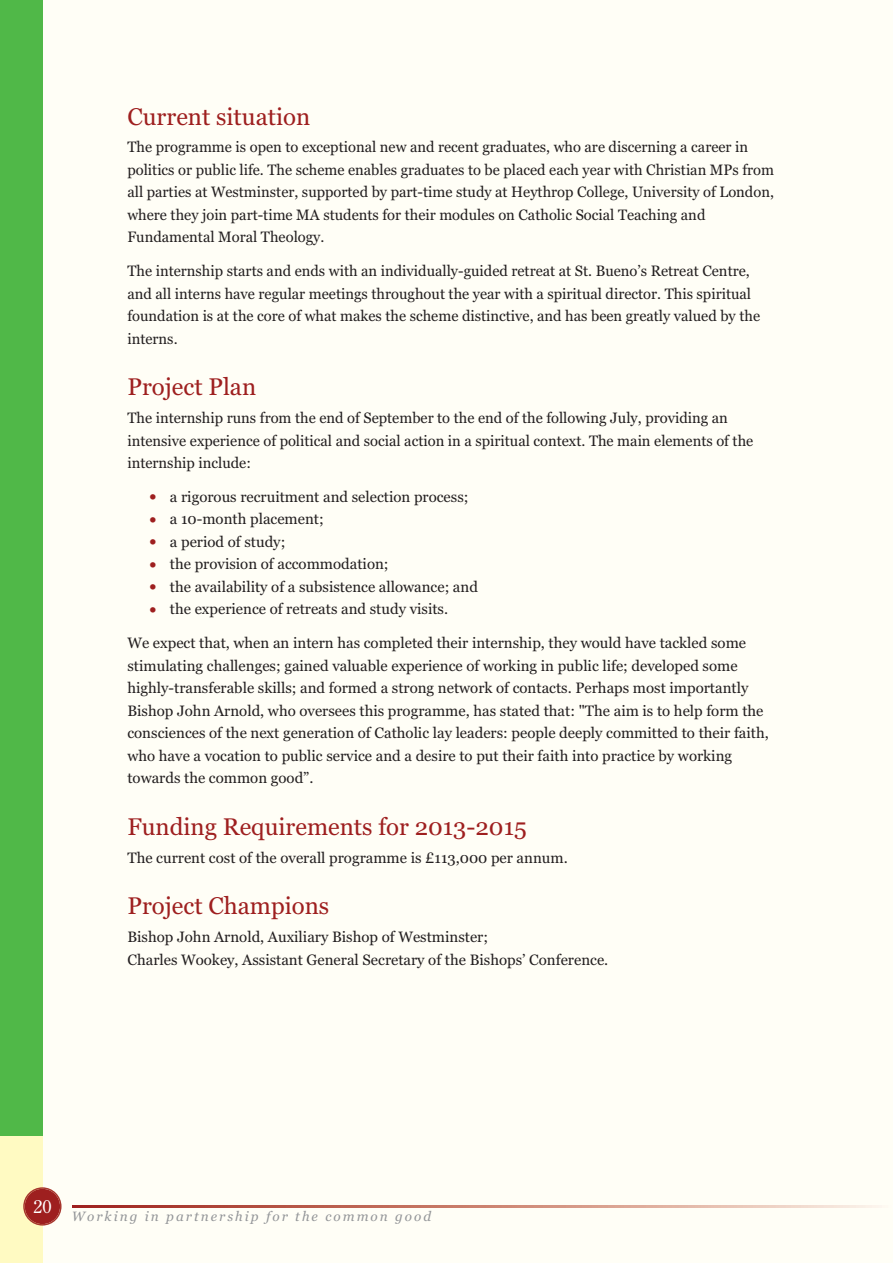
<style>
.page{position:relative;width:893px;height:1263px;background:#fff}
.page>*{position:absolute;margin:0;border:0;box-sizing:border-box;transform-origin:0 0}
.t1{font:24px "Georgia";color:#9e1f1f}
.t2{font:18px "Century Old Style";color:#fff}
.t3{font:15px/22.5px "Georgia";color:#231f20}
.t4{font:italic 13.5px "Georgia";letter-spacing:.15em;color:#939598}
.s1{font-size:21px;color:#9e1f1f}
</style>
<div class="page">
<div style="left:0;top:0;width:892px;height:1263px;background:#fffef6"></div>
<div style="left:0;top:0;width:42px;height:1263px;background:#fffac2"></div>
<div style="left:0;top:0;width:42px;height:1135px;background:#50b848"></div>
<svg style="left:23px;top:1187px;width:39px;height:39px"></svg>
<img style="left:72px;top:1206px;width:800px;height:1px">
<h1 class="t1" style="left:127px;top:106px;width:184px">Current situation</h1>
<p class="t3" style="left:127px;top:137px;width:648px">The programme is open to exceptional new and recent graduates, who are discerning a career in politics or public life. The scheme enables graduates to be placed each year with Christian MPs from all parties at Westminster, supported by part-time study at Heythrop College, University of London, where they join part-time MA students for their modules on Catholic Social Teaching and Fundamental Moral Theology.</p>
<p class="t3" style="left:127px;top:261px;width:634px">The internship starts and ends with an individually-guided retreat at St. Bueno’s Retreat Centre, and all interns have regular meetings throughout the year with a spiritual director. This spiritual foundation is at the core of what makes the scheme distinctive, and has been greatly valued by the interns.</p>
<h1 class="t1" style="left:127px;top:377px;width:130px">Project Plan</h1>
<p class="t3" style="left:127px;top:408px;width:627px">The internship runs from the end of September to the end of the following July, providing an intensive experience of political and social action in a spiritual context. The main elements of the internship include:</p>
<p class="t3" style="left:149px;top:486px;width:321px"><span class="s1">•</span> a rigorous recruitment and selection process;</p>
<p class="t3" style="left:149px;top:509px;width:177px"><span class="s1">•</span> a 10-month placement;</p>
<p class="t3" style="left:149px;top:531px;width:138px"><span class="s1">•</span> a period of study;</p>
<p class="t3" style="left:149px;top:554px;width:241px"><span class="s1">•</span> the provision of accommodation;</p>
<p class="t3" style="left:149px;top:576px;width:331px"><span class="s1">•</span> the availability of a subsistence allowance; and</p>
<p class="t3" style="left:149px;top:599px;width:301px"><span class="s1">•</span> the experience of retreats and study visits.</p>
<p class="t3" style="left:127px;top:633px;width:643px">We expect that, when an intern has completed their internship, they would have tackled some stimulating challenges; gained valuable experience of working in public life; developed some highly-transferable skills; and formed a strong network of contacts. Perhaps most importantly Bishop John Arnold, who oversees this programme, has stated that: "The aim is to help form the consciences of the next generation of Catholic lay leaders: people deeply committed to their faith, who have a vocation to public service and a desire to put their faith into practice by working towards the common good”.</p>
<h1 class="t1" style="left:127px;top:817px;width:401px">Funding Requirements for 2013-2015</h1>
<p class="t3" style="left:127px;top:847px;width:442px">The current cost of the overall programme is £113,000 per annum.</p>
<h1 class="t1" style="left:127px;top:896px;width:203px">Project Champions</h1>
<p class="t3" style="left:127px;top:927px;width:482px">Bishop John Arnold, Auxiliary Bishop of Westminster;<br>Charles Wookey, Assistant General Secretary of the Bishops’ Conference.</p>
<p class="t2" style="left:33px;top:1199px;width:19px">20</p>
<p class="t4" style="left:72px;top:1211px;width:361px">Working in partnership for the common good</p>
</div>
